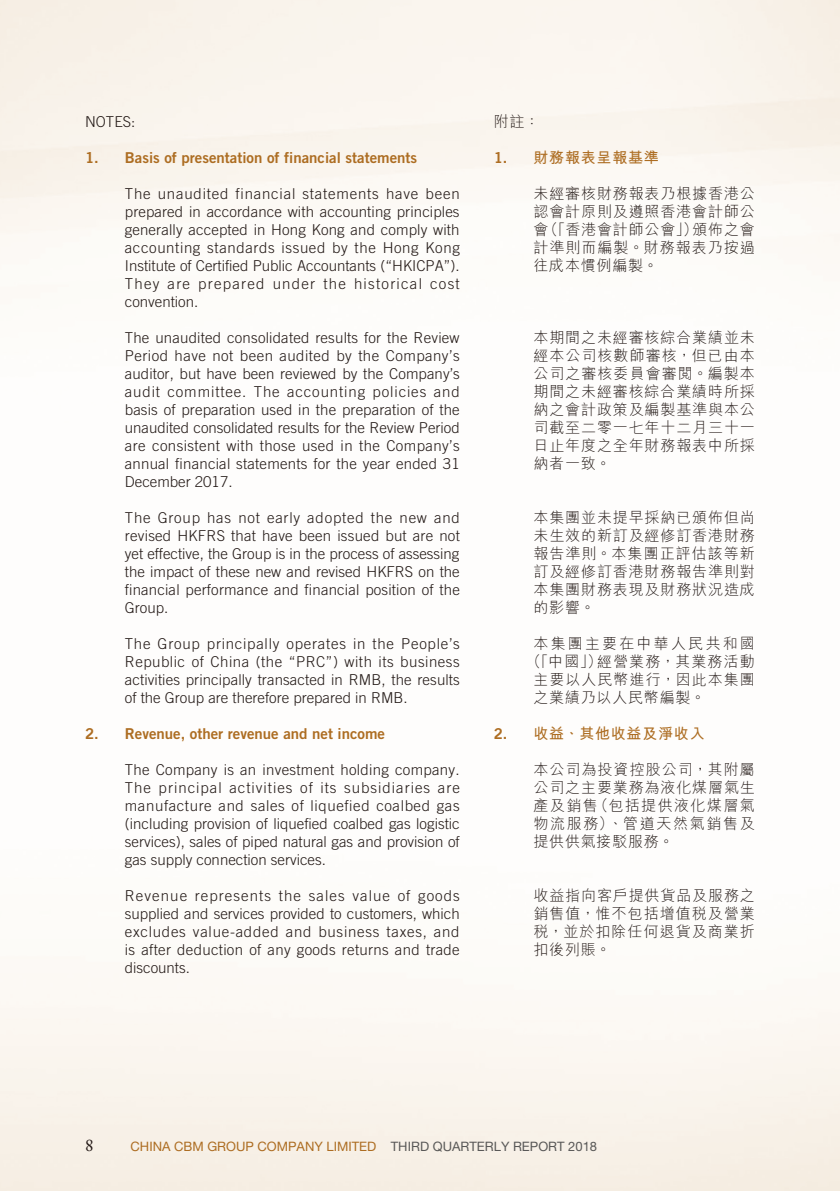
<style>
.page{position:relative;width:840px;height:1191px;background:#fff}
.page>*{position:absolute;margin:0;border:0;box-sizing:border-box;transform-origin:0 0}
.t1{font:17px "Stempel Garamond LT Std";color:#231916}
.t2{font:300 15px/18px "Trade Gothic LT Std";letter-spacing:.01em;color:#231916;text-align:justify}
.t3{font:300 15px/18px "M Hei HK";letter-spacing:.055em;color:#231916;text-align:justify}
.t4{font:15px "Trade Gothic LT Std Bd 2";color:#ad6d22}
.t5{font:700 15px "M Hei HK";letter-spacing:.05em;color:#ad6d22}
.t6{font:300 15px "M Hei HK";letter-spacing:.145em;color:#231916}
.t7{font:13px "Helvetica Neue LT Std";color:#ad6d22}
.s1{font-family:"Trade Gothic LT Std Bd 2";font-weight:400}
.s2{color:#595857}
</style>
<div class="page">
<p class="t2" style="left:85px;top:112px;width:52px">NOTES:</p>
<p class="t4" style="left:85px;top:148px;width:333px">1. Basis of presentation of financial statements</p>
<p class="t2" style="left:125px;top:184px;width:336px">The unaudited financial statements have been prepared in accordance with accounting principles generally accepted in Hong Kong and comply with accounting standards issued by the Hong Kong Institute of Certified Public Accountants (“HKICPA”).<br>They are prepared under the historical cost convention.</p>
<p class="t2" style="left:125px;top:328px;width:336px">The unaudited consolidated results for the Review Period have not been audited by the Company’s auditor, but have been reviewed by the Company’s audit committee. The accounting policies and basis of preparation used in the preparation of the unaudited consolidated results for the Review Period are consistent with those used in the Company’s annual financial statements for the year ended 31<br>December 2017.</p>
<p class="t2" style="left:125px;top:508px;width:336px">The Group has not early adopted the new and revised HKFRS that have been issued but are not yet effective, the Group is in the process of assessing the impact of these new and revised HKFRS on the financial performance and financial position of the Group.</p>
<p class="t2" style="left:125px;top:634px;width:336px">The Group principally operates in the People’s Republic of China (the “PRC”) with its business activities principally transacted in RMB, the results of the Group are therefore prepared in RMB.</p>
<p class="t4" style="left:85px;top:724px;width:301px">2. Revenue, other revenue and net income</p>
<p class="t2" style="left:125px;top:760px;width:336px">The Company is an investment holding company.<br>The principal activities of its subsidiaries are manufacture and sales of liquefied coalbed gas (including provision of liquefied coalbed gas logistic services), sales of piped natural gas and provision of gas supply connection services.</p>
<p class="t2" style="left:125px;top:886px;width:336px">Revenue represents the sales value of goods supplied and services provided to customers, which excludes value-added and business taxes, and is after deduction of any goods returns and trade discounts.</p>
<p class="t3" style="left:493px;top:112px;width:47px">附註：</p>
<p class="t5" style="left:493px;top:146px;width:166px"><span class="s1">1.</span> 財務報表呈報基準</p>
<p class="t3" style="left:533px;top:184px;width:223px">未經審核財務報表乃根據香港公認會計原則及遵照香港會計師公會（「香港會計師公會」）頒佈之會計準則而編製。財務報表乃按過往成本慣例編製。</p>
<p class="t3" style="left:533px;top:328px;width:223px">本期間之未經審核綜合業績並未經本公司核數師審核，但已由本公司之審核委員會審閱。編製本期間之未經審核綜合業績時所採納之會計政策及編製基準與本公司截至二零一七年十二月三十一日止年度之全年財務報表中所採納者一致。</p>
<p class="t3" style="left:533px;top:508px;width:223px">本集團並未提早採納已頒佈但尚未生效的新訂及經修訂香港財務報告準則。本集團正評估該等新訂及經修訂香港財務報告準則對本集團財務表現及財務狀況造成的影響。</p>
<p class="t6" style="left:533px;top:636px;width:223px">本集團主要在中華人民共和國</p>
<p class="t3" style="left:525px;top:652px;width:230px">（「中國」）經營業務，其業務活動</p>
<p class="t3" style="left:533px;top:670px;width:223px">主要以人民幣進行，因此本集團</p>
<p class="t3" style="left:533px;top:688px;width:173px">之業績乃以人民幣編製。</p>
<p class="t5" style="left:493px;top:722px;width:212px"><span class="s1">2.</span> 收益、其他收益及淨收入</p>
<p class="t3" style="left:533px;top:760px;width:223px">本公司為投資控股公司，其附屬公司之主要業務為液化煤層氣生產及銷售（包括提供液化煤層氣物流服務）、管道天然氣銷售及提供供氣接駁服務。</p>
<p class="t3" style="left:533px;top:886px;width:223px">收益指向客戶提供貨品及服務之銷售值，惟不包括增值稅及營業稅，並於扣除任何退貨及商業折扣後列賬。</p>
<p class="t1" style="left:85px;top:1134px;width:10px">8</p>
<p class="t7" style="left:130px;top:1138px;width:468px">CHINA CBM GROUP COMPANY LIMITED <span class="s2">THIRD QUARTERLY REPORT 2018</span></p>
</div>
